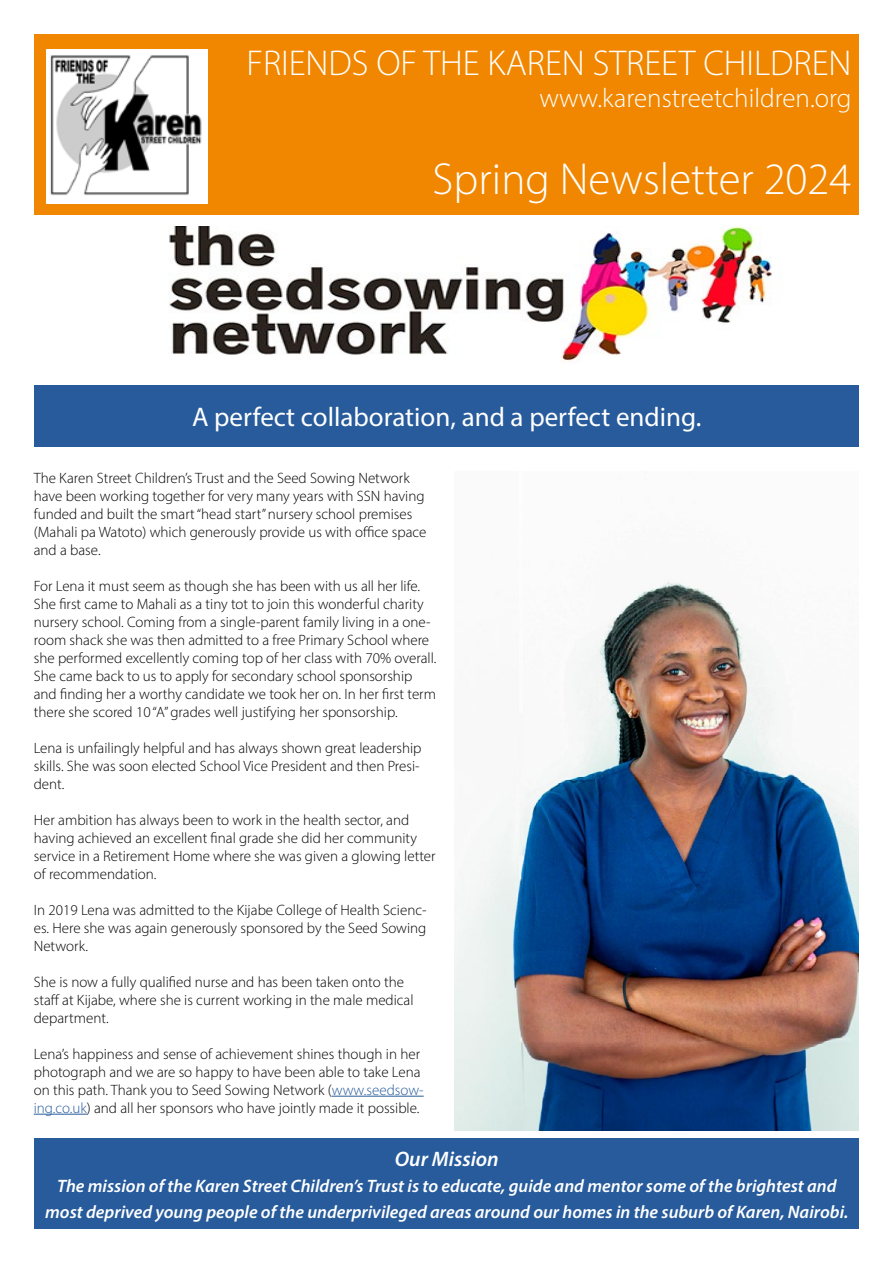
<style>
.page{position:relative;width:893px;height:1263px;background:#fff}
.page>*{position:absolute;margin:0;border:0;box-sizing:border-box;transform-origin:0 0}
.t1{font:300 45px "Myriad Pro";color:#fff}
.t2{font:300 36px "Myriad Pro";color:#fff}
.t3{font:27px "Myriad Pro";color:#fff}
.t4{font:300 27px "Myriad Pro";color:#fff}
.t5{font:italic 600 21px "Myriad Pro";color:#fff}
.t6{font:italic 600 18px/25.8px "Myriad Pro";color:#fff;text-align:center}
.t7{font:300 15px/18px "Myriad Pro";color:#000}
.s1{color:#275b9b}
</style>
<div class="page">
<div style="left:34px;top:34px;width:825px;height:181px;background:#f18700"></div>
<img style="left:47px;top:49px;width:160px;height:154px">
<div style="left:34px;top:1138px;width:825px;height:91px;background:#275b9b"></div>
<div style="left:34px;top:385px;width:825px;height:61px;background:#275b9b"></div>
<hr style="left:332px;top:1096px;width:92px;height:1px;background:#275b9b">
<hr style="left:34px;top:1114px;width:53px;height:1px;background:#275b9b">
<img style="left:454px;top:581px;width:404px;height:550px">
<img style="left:169px;top:226px;width:603px;height:137px">
<h2 class="t2" style="left:246px;top:41px;width:607px">FRIENDS OF THE KAREN STREET CHILDREN</h2>
<h3 class="t4" style="left:539px;top:82px;width:314px">www.karenstreetchildren.org</h3>
<h1 class="t1" style="left:433px;top:152px;width:420px">Spring Newsletter 2024</h1>
<h3 class="t3" style="left:192px;top:400px;width:511px">A perfect collaboration, and a perfect ending.</h3>
<p class="t7" style="left:34px;top:468px;width:394px">The Karen Street Children’s Trust and the Seed Sowing Network have been working together for very many years with SSN having funded and built the smart “head start” nursery school premises (Mahali pa Watoto) which generously provide us with office space and a base.</p>
<p class="t7" style="left:34px;top:576px;width:404px">For Lena it must seem as though she has been with us all her life.<br>She first came to Mahali as a tiny tot to join this wonderful charity nursery school. Coming from a single-parent family living in a one&shy;room shack she was then admitted to a free Primary School where she performed excellently coming top of her class with 70% overall.<br>She came back to us to apply for secondary school sponsorship and finding her a worthy candidate we took her on. In her first term there she scored 10 “A” grades well justifying her sponsorship.</p>
<p class="t7" style="left:34px;top:738px;width:389px">Lena is unfailingly helpful and has always shown great leadership skills. She was soon elected School Vice President and then Presi&shy;dent.</p>
<p class="t7" style="left:34px;top:810px;width:403px">Her ambition has always been to work in the health sector, and having achieved an excellent final grade she did her community service in a Retirement Home where she was given a glowing letter of recommendation.</p>
<p class="t7" style="left:34px;top:900px;width:394px;text-align:justify">In 2019 Lena was admitted to the Kijabe College of Health Scienc&shy;es. Here she was again generously sponsored by the Seed Sowing Network.</p>
<p class="t7" style="left:34px;top:972px;width:381px">She is now a fully qualified nurse and has been taken onto the staff at Kijabe, where she is current working in the male medical department.</p>
<p class="t7" style="left:34px;top:1044px;width:391px">Lena’s happiness and sense of achievement shines though in her photograph and we are so happy to have been able to take Lena on this path. Thank you to Seed Sowing Network (<span class="s1">www.seedsow&shy;ing.co.uk</span>) and all her sponsors who have jointly made it possible.</p>
<h3 class="t5" style="left:395px;top:1145px;width:106px">Our Mission</h3>
<p class="t6" style="left:45px;top:1172px;width:805px">The mission of the Karen Street Children’s Trust is to educate, guide and mentor some of the brightest and most deprived young people of the underprivileged areas around our homes in the suburb of Karen, Nairobi.</p>
</div>
